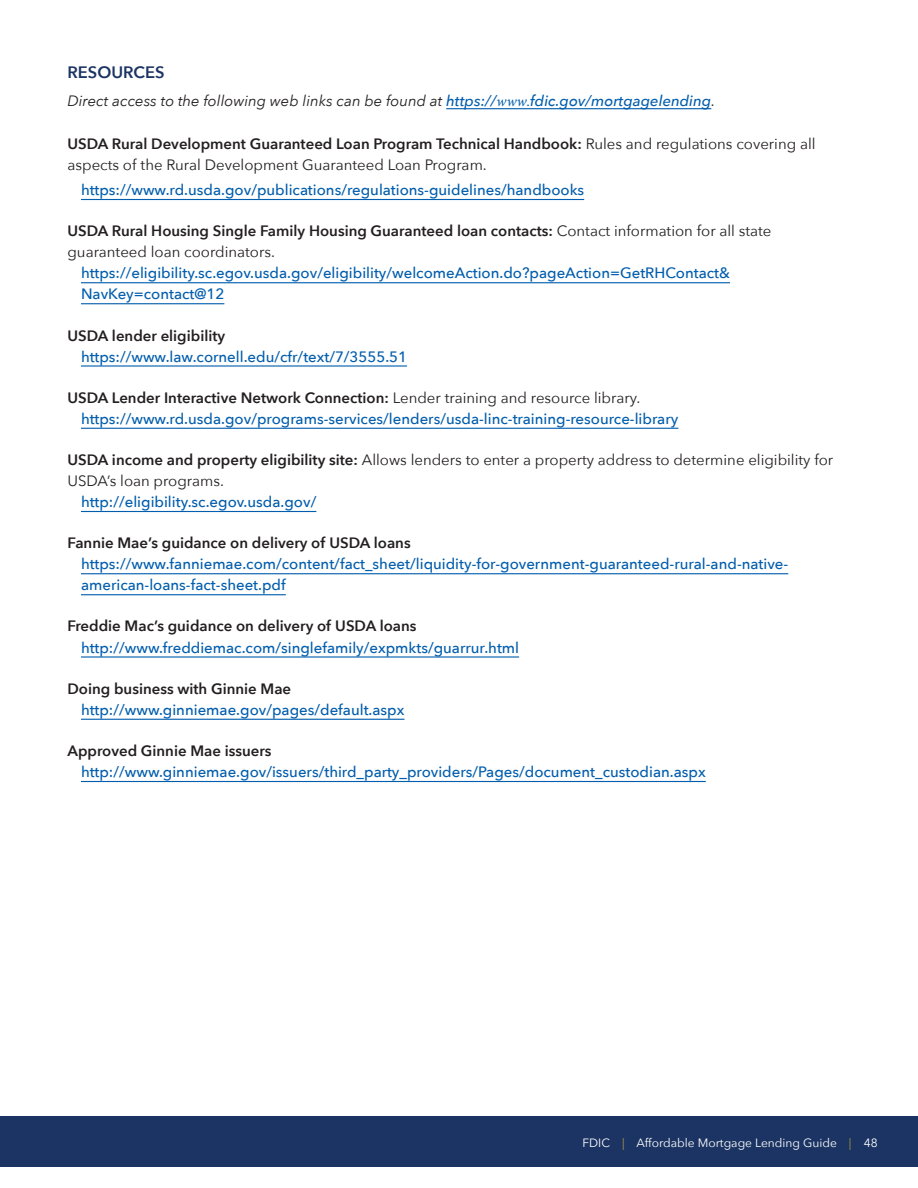
<style>
.page{position:relative;width:918px;height:1188px;background:#fff}
.page>*{position:absolute;margin:0;border:0;box-sizing:border-box;transform-origin:0 0}
.t1{font:600 16.5px "Avenir Next";color:#1b3463}
.t2{font:500 15px/21px "Avenir Next";color:#015dad}
.t3{font:600 15px/21px "Avenir Next";color:#231f20}
.t4{font:15px/21px "Avenir Next";color:#231f20}
.t5{font:italic 15px "Avenir Next";color:#231f20}
.t6{font:12px "Avenir Next";color:#fff}
.s1{font-weight:500;color:#015dad}
.s2{font-family:"Minion Pro";color:#015dad}
.s3{font-weight:600}
.s4{font-weight:400}
.s5{color:#ad9441}
</style>
<div class="page">
<div style="left:0;top:1116px;width:918px;height:50px;background:#1b3463"></div>
<hr style="left:81px;top:781px;width:625px;height:1px;background:#015dad">
<hr style="left:81px;top:719px;width:323px;height:1px;background:#015dad">
<hr style="left:81px;top:656px;width:438px;height:2px;background:#015dad">
<hr style="left:81px;top:594px;width:205px;height:1px;background:#015dad">
<hr style="left:81px;top:573px;width:707px;height:1px;background:#015dad">
<hr style="left:81px;top:511px;width:235px;height:1px;background:#015dad">
<hr style="left:81px;top:428px;width:597px;height:1px;background:#015dad">
<hr style="left:81px;top:365px;width:326px;height:2px;background:#015dad">
<hr style="left:81px;top:303px;width:143px;height:1px;background:#015dad">
<hr style="left:81px;top:282px;width:649px;height:1px;background:#015dad">
<hr style="left:81px;top:199px;width:503px;height:1px;background:#015dad">
<hr style="left:446px;top:108px;width:265px;height:1px;background:#015dad">
<p class="t1" style="left:68px;top:58px;width:99px">RESOURCES</p>
<p class="t5" style="left:68px;top:88px;width:649px">Direct access to the following web links can be found at <span class="s1">https://</span><span class="s2">www.</span><span class="s1">fdic.gov/mortgagelending</span>.</p>
<p class="t4" style="left:68px;top:133px;width:750px"><span class="s3">USDA Rural Development Guaranteed Loan Program Technical Handbook:</span> Rules and regulations covering all aspects of the Rural Development Guaranteed Loan Program.</p>
<p class="t2" style="left:81px;top:179px;width:505px">https://www.rd.usda.gov/publications/regulations-guidelines/handbooks</p>
<p class="t3" style="left:68px;top:220px;width:705px">USDA Rural Housing Single Family Housing Guaranteed loan contacts: <span class="s4">Contact information for all state guaranteed loan coordinators.</span></p>
<p class="t2" style="left:81px;top:262px;width:650px">https://eligibility.sc.egov.usda.gov/eligibility/welcomeAction.do?pageAction=GetRHContact&amp;<br>NavKey=contact@12</p>
<h5 class="t3" style="left:68px;top:324px;width:159px">USDA lender eligibility</h5>
<p class="t2" style="left:81px;top:345px;width:328px">https://www.law.cornell.edu/cfr/text/7/3555.51</p>
<h5 class="t3" style="left:68px;top:387px;width:574px">USDA Lender Interactive Network Connection: <span class="s4">Lender training and resource library.</span></h5>
<p class="t2" style="left:81px;top:408px;width:599px">https://www.rd.usda.gov/programs-services/lenders/usda-linc-training-resource-library</p>
<p class="t4" style="left:68px;top:449px;width:767px"><span class="s3">USDA income and property eligibility site:</span> Allows lenders to enter a property address to determine eligibility for<br>USDA’s loan programs.</p>
<p class="t2" style="left:81px;top:491px;width:237px">http://eligibility.sc.egov.usda.gov/</p>
<h5 class="t3" style="left:68px;top:532px;width:345px">Fannie Mae’s guidance on delivery of USDA loans</h5>
<p class="t2" style="left:81px;top:553px;width:709px">https://www.fanniemae.com/content/fact_sheet/liquidity-for-government-guaranteed-rural-and-native&shy;american-loans-fact-sheet.pdf</p>
<p class="t3" style="left:68px;top:615px;width:351px">Freddie Mac’s guidance on delivery of USDA loans</p>
<p class="t2" style="left:81px;top:636px;width:440px">http://www.freddiemac.com/singlefamily/expmkts/guarrur.html</p>
<p class="t3" style="left:68px;top:678px;width:225px">Doing business with Ginnie Mae</p>
<p class="t2" style="left:81px;top:699px;width:325px">http://www.ginniemae.gov/pages/default.aspx</p>
<p class="t3" style="left:68px;top:740px;width:206px">Approved Ginnie Mae issuers</p>
<p class="t2" style="left:81px;top:761px;width:626px">http://www.ginniemae.gov/issuers/third_party_providers/Pages/document_custodian.aspx</p>
<p class="t6" style="left:582px;top:1133px;width:297px">FDIC <span class="s5">|</span> Affordable Mortgage Lending Guide <span class="s5">|</span> 48</p>
</div>
